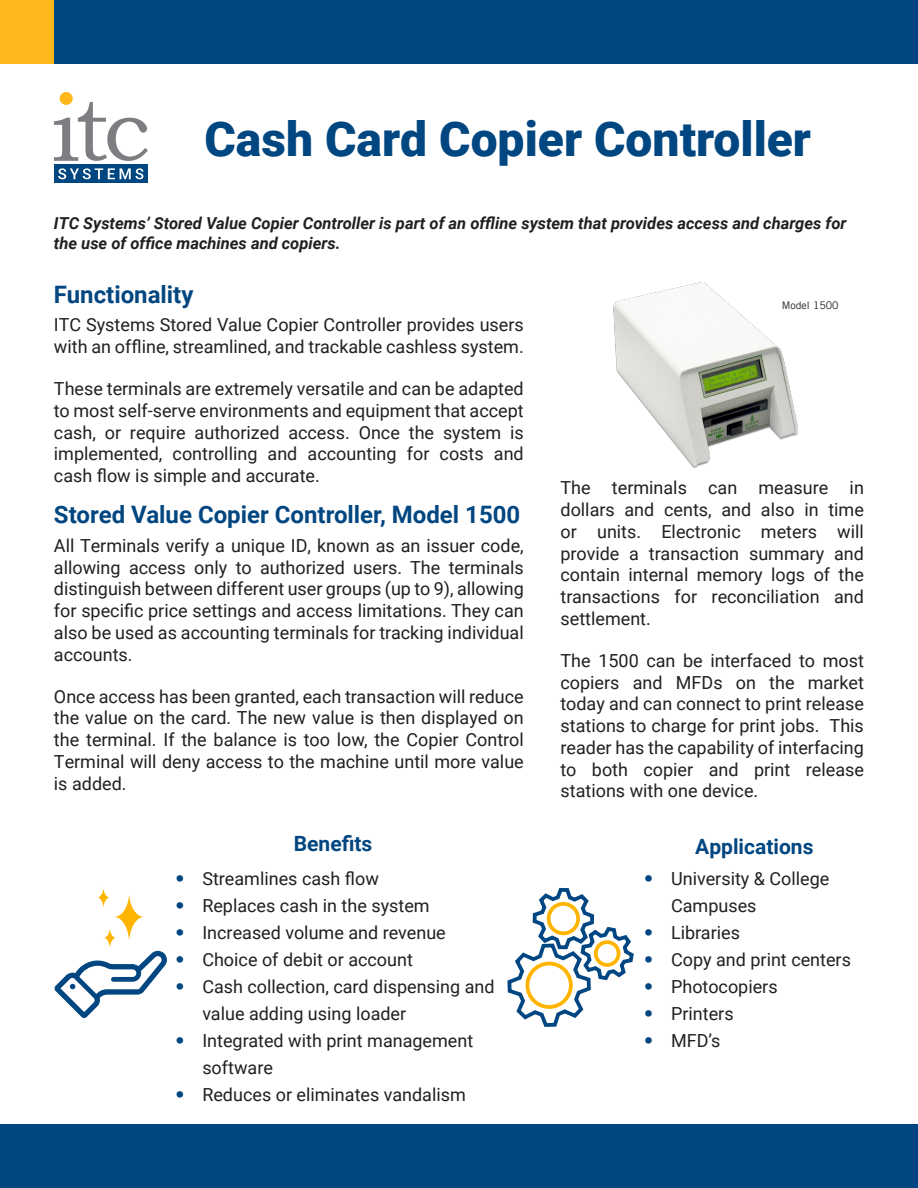
<style>
.page{position:relative;width:918px;height:1188px;background:#fff}
.page>*{position:absolute;margin:0;border:0;box-sizing:border-box;transform-origin:0 0}
.Main_Header{font:900 48px "Roboto";color:#004680}
.Header1{font:700 24px "Roboto";color:#004680}
.SubTitles{font:700 21px "Roboto";color:#004680}
.Paragraph_Style_1{font:18px/21.8px "Roboto";color:#231f20;text-align:justify}
.Title_Summary{font:italic 700 16.5px/19.8px "Roboto";color:#231f20}
.Paragraph_Style_1-2{font:10.5px "Trade Gothic LT Std";color:#231f20}
.s1{font-family:"Trade Gothic LT Std";color:#004680}
</style>
<div class="page">
<img style="left:613px;top:282px;width:186px;height:186px">
<div style="left:54px;top:165px;width:94px;height:18px;background:#004680"></div>
<svg style="left:54px;top:102px;width:94px;height:59px"></svg>
<div style="left:60px;top:92px;width:13px;height:13px;background:#ffb81c;border-radius:50%"></div>
<svg style="left:58px;top:168px;width:85px;height:11px"></svg>
<div style="left:2px;top:0;width:916px;height:64px;background:#004680"></div>
<div style="left:0;top:0;width:54px;height:64px;background:#ffb81c"></div>
<div style="left:0;top:1124px;width:918px;height:64px;background:#004680"></div>
<svg style="left:507px;top:887px;width:127px;height:140px"></svg>
<div style="left:594px;top:940px;width:26px;height:27px;border:4px solid #ffb500;border-radius:50%"></div>
<div style="left:547px;top:902px;width:33px;height:33px;border:4px solid #ffb500;border-radius:50%"></div>
<div style="left:526px;top:962px;width:47px;height:47px;border:4px solid #ffb500;border-radius:50%"></div>
<svg style="left:54px;top:888px;width:113px;height:130px"></svg>
<p class="Main_Header" style="left:204px;top:105px;width:608px">Cash Card Copier Controller</p>
<p class="Title_Summary" style="left:54px;top:212px;width:794px">ITC Systems’ Stored Value Copier Controller is part of an offline system that provides access and charges for the use of office machines and copiers.</p>
<p class="Header1" style="left:54px;top:278px;width:141px">Functionality</p>
<p class="Paragraph_Style_1" style="left:54px;top:313px;width:471px">ITC Systems Stored Value Copier Controller provides users with an offline, streamlined, and trackable cashless system.</p>
<p class="Paragraph_Style_1" style="left:54px;top:377px;width:471px">These terminals are extremely versatile and can be adapted to most self-serve environments and equipment that accept cash, or require authorized access. Once the system is implemented, controlling and accounting for costs and cash flow is simple and accurate.</p>
<p class="Header1" style="left:54px;top:498px;width:468px">Stored Value Copier Controller, Model 1500</p>
<p class="Paragraph_Style_1" style="left:54px;top:534px;width:471px">All Terminals verify a unique ID, known as an issuer code, allowing access only to authorized users. The terminals distinguish between different user groups (up to 9), allowing for specific price settings and access limitations. They can also be used as accounting terminals for tracking individual accounts.</p>
<p class="Paragraph_Style_1" style="left:54px;top:685px;width:471px">Once access has been granted, each transaction will reduce the value on the card. The new value is then displayed on the terminal. If the balance is too low, the Copier Control Terminal will deny access to the machine until more value is added.</p>
<p class="Paragraph_Style_1-2" style="left:782px;top:299px;width:58px">Model 1500</p>
<p class="Paragraph_Style_1" style="left:561px;top:476px;width:305px">The terminals can measure in dollars and cents, and also in time or units. Electronic meters will provide a transaction summary and contain internal memory logs of the transactions for reconciliation and settlement.</p>
<p class="Paragraph_Style_1" style="left:561px;top:649px;width:305px">The 1500 can be interfaced to most copiers and MFDs on the market today and can connect to print release stations to charge for print jobs. This reader has the capability of interfacing to both copier and print release stations with one device.</p>
<p class="SubTitles" style="left:294px;top:829px;width:80px">Benefits</p>
<p class="Paragraph_Style_1" style="left:175px;top:867px;width:205px"><span class="s1">•</span> Streamlines cash flow</p>
<p class="Paragraph_Style_1" style="left:175px;top:894px;width:256px"><span class="s1">•</span> Replaces cash in the system</p>
<p class="Paragraph_Style_1" style="left:175px;top:921px;width:272px"><span class="s1">•</span> Increased volume and revenue</p>
<p class="Paragraph_Style_1" style="left:175px;top:948px;width:239px"><span class="s1">•</span> Choice of debit or account</p>
<p class="Paragraph_Style_1" style="left:202px;top:972px;width:294px;line-height:27px;text-indent:-27px"><span class="s1">•</span> Cash collection, card dispensing and value adding using loader</p>
<p class="Paragraph_Style_1" style="left:202px;top:1026px;width:272px;line-height:27px;text-indent:-27px"><span class="s1">•</span> Integrated with print management software</p>
<p class="Paragraph_Style_1" style="left:175px;top:1083px;width:292px"><span class="s1">•</span> Reduces or eliminates vandalism</p>
<p class="SubTitles" style="left:695px;top:831px;width:120px">Applications</p>
<p class="Paragraph_Style_1" style="left:671px;top:864px;width:160px;line-height:27px;text-indent:-27px"><span class="s1">•</span> University &amp; College<br>Campuses</p>
<p class="Paragraph_Style_1" style="left:644px;top:921px;width:97px"><span class="s1">•</span> Libraries</p>
<p class="Paragraph_Style_1" style="left:644px;top:948px;width:208px"><span class="s1">•</span> Copy and print centers</p>
<p class="Paragraph_Style_1" style="left:644px;top:975px;width:135px"><span class="s1">•</span> Photocopiers</p>
<p class="Paragraph_Style_1" style="left:644px;top:1002px;width:91px"><span class="s1">•</span> Printers</p>
<p class="Paragraph_Style_1" style="left:644px;top:1029px;width:78px"><span class="s1">•</span> MFD’s</p>
</div>
